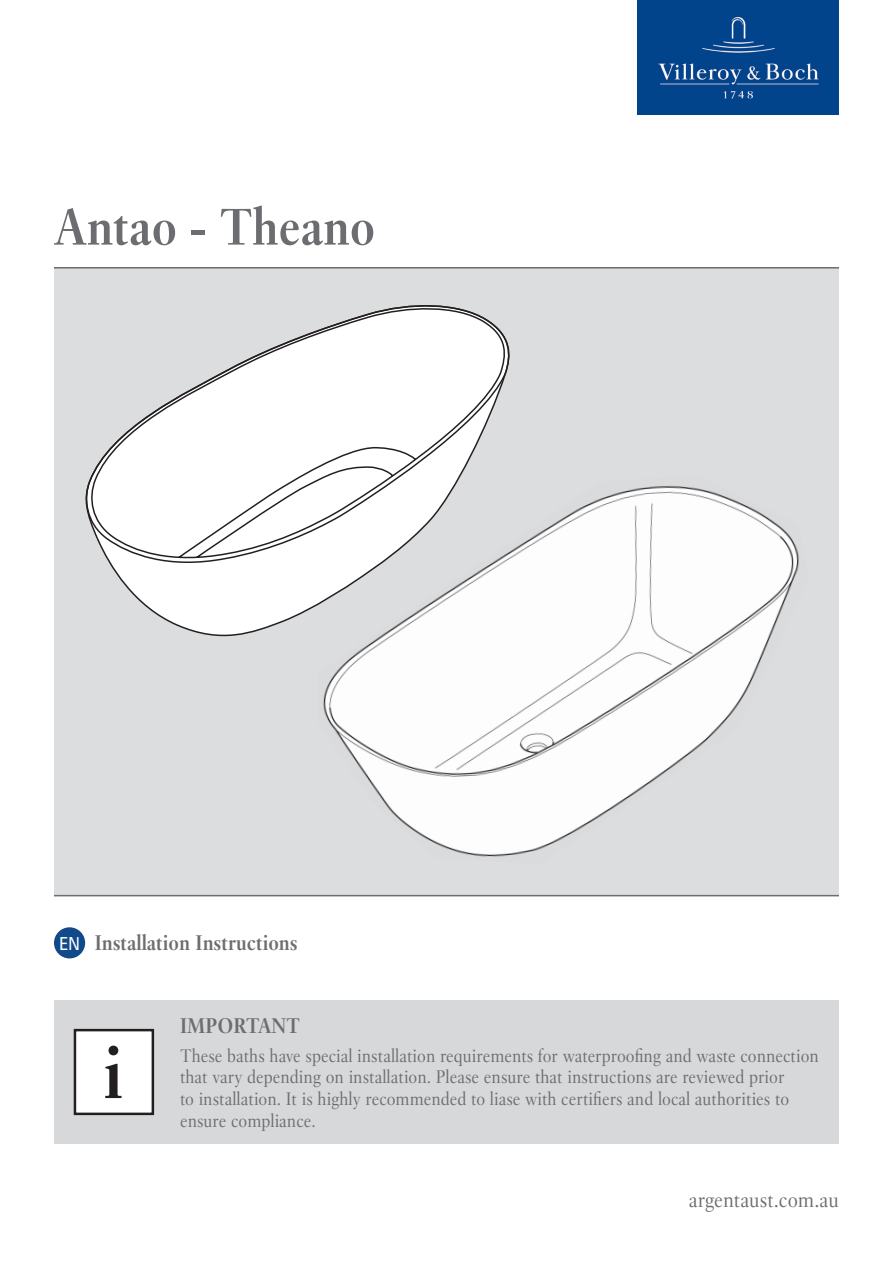
<style>
.page{position:relative;width:893px;height:1263px;background:#fff}
.page>*{position:absolute;margin:0;border:0;box-sizing:border-box;transform-origin:0 0}
.t1{font:700 72.75px "Villeroy Boch";color:#231f20}
.t2{font:700 51px "Villeroy Boch";color:#6c6d70}
.t3{font:700 21px "Villeroy Boch";color:#6c6d70}
.t4{font:21px "Villeroy Boch";color:#6c6d70}
.t5{font:18px/21.6px "Villeroy Boch";color:#6c6d70}
.s1{font-family:"Univers";font-weight:400;font-stretch:condensed;font-size:18px;color:#fff}
</style>
<div class="page">
<div style="left:54px;top:267px;width:785px;height:629px;background:#dcdddf"></div>
<div style="left:54px;top:1000px;width:785px;height:144px;background:#d7d8da"></div>
<hr style="left:54px;top:895px;width:785px;height:1px;background:#6c6d70">
<hr style="left:54px;top:267px;width:785px;height:2px;background:#6c6d70">
<img style="left:637px;top:0;width:202px;height:114px">
<div style="left:54px;top:927px;width:31px;height:31px;background:#12498b;border-radius:50%"></div>
<img style="left:323px;top:485px;width:476px;height:372px">
<svg style="left:113px;top:485px;width:400px;height:161px"></svg>
<svg style="left:85px;top:305px;width:427px;height:264px"></svg>
<div style="left:75px;top:1030px;width:78px;height:84px;background:#fff"></div>
<div style="left:74px;top:1029px;width:80px;height:86px;border:2px solid #231f20"></div>
<h2 class="t2" style="left:54px;top:195px;width:323px">Antao - Theano</h2>
<p class="t3" style="left:59px;top:930px;width:240px"><span class="s1">EN</span> Installation Instructions</p>
<h1 class="t1" style="left:103px;top:1027px;width:21px">i</h1>
<p class="t3" style="left:180px;top:1012px;width:121px">IMPORTANT</p>
<p class="t5" style="left:180px;top:1045px;width:640px">These baths have special installation requirements for waterproofing and waste connection that vary depending on installation. Please ensure that instructions are reviewed prior<br>to installation. It is highly recommended to liase with certifiers and local authorities to ensure compliance.</p>
<p class="t4" style="left:689px;top:1186px;width:152px">argentaust.com.au</p>
</div>
